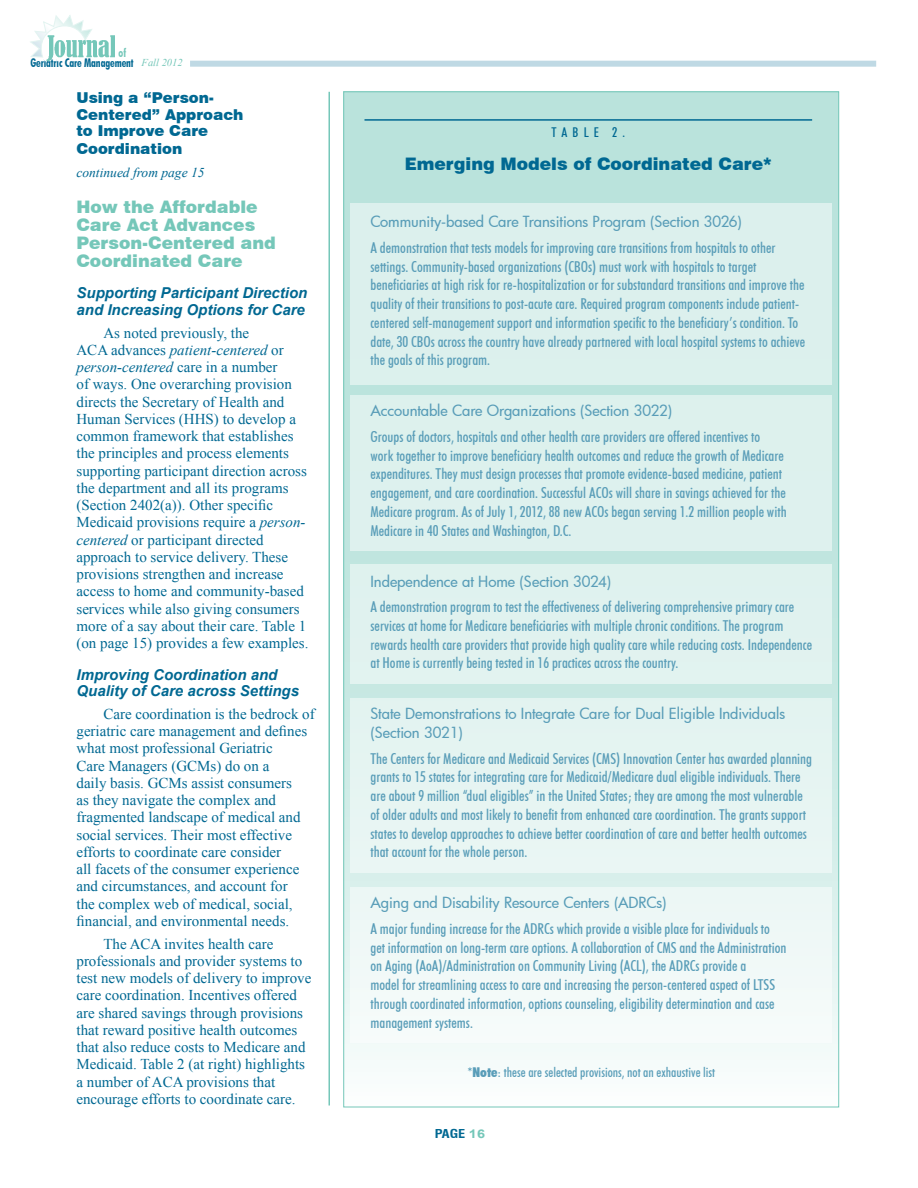
<style>
.page{position:relative;width:918px;height:1188px;background:#fff}
.page>*{position:absolute;margin:0;border:0;box-sizing:border-box;transform-origin:0 0}
.t1{font:900 17.25px/18px "Swiss 721 BT";color:#75c7b9}
.t2{font:900 17.25px "Swiss 721 BT";color:#006892}
.t3{font:500 condensed 15px/18.8px "Futura BT";color:#599db8}
.t4{font:15px/17.2px "Times New Roman";color:#006892}
.t5{font:500 15px/18.8px "Futura";letter-spacing:-.005em;color:#599db8}
.t6{font:italic 700 15px/16.5px "Arial";color:#006892}
.t7{font:900 15px/16.5px "Swiss 721 BT";color:#006892}
.t8{font:500 condensed 13.5px "Futura BT";color:#599db8}
.t9{font:italic 13.5px "Times New Roman";color:#006892}
.t10{font:500 condensed 13.5px "Futura BT";color:#006892}
.t11{font:700 condensed 12px "Futura BT";letter-spacing:-.01em;color:#006892;scale:.9 1}
.t12{font:700 condensed 12px "Swiss 721 BT";color:#006892;scale:1.2 1}
.t13{font:700 condensed 12px "Futura BT";color:#75c7b9;scale:.9 1}
.t14{font:italic 10.5px "Times New Roman";color:#75c7b9}
.s1{font-style:italic}
.s2{font-weight:900}
.s3{font-family:"Arial";font-stretch:normal;color:#75c7b9}
</style>
<div class="page">
<div style="left:190px;top:61px;width:686px;height:6px;background:#bfd9e4"></div>
<svg style="left:30px;top:15px;width:62px;height:43px"></svg>
<img style="left:45px;top:35px;width:70px;height:26px">
<hr style="left:328px;top:92px;width:2px;height:1014px;background:#75c7b9">
<svg style="left:345px;top:93px;width:492px;height:967px;background:#c4e7e1"></svg>
<div style="left:350px;top:203px;width:482px;height:181px;background:#dcf0ed"></div>
<div style="left:350px;top:395px;width:482px;height:156px;background:#ddf1ee"></div>
<div style="left:350px;top:564px;width:482px;height:119px;background:#e0f2ef"></div>
<div style="left:350px;top:698px;width:482px;height:175px;background:#e6f4f2"></div>
<div style="left:350px;top:887px;width:482px;height:155px;background:#f1f9f7"></div>
<hr style="left:364px;top:119px;width:448px;height:2px;background:#006892">
<p class="t13" style="left:119px;top:45px;width:10px">of</p>
<p class="t11" style="left:30px;top:55px;width:116px">Geriatric Care Management</p>
<p class="t14" style="left:142px;top:55px;width:43px">Fall 2012</p>
<p class="t7" style="left:76px;top:90px;width:169px">Using a “Person-<br>Centered” Approach to Improve Care</p>
<p class="t7" style="left:76px;top:141px;width:107px">Coordination</p>
<p class="t9" style="left:76px;top:163px;width:130px">continued from page 15</p>
<p class="t1" style="left:76px;top:198px;width:201px">How the Affordable<br>Care Act Advances<br>Person-Centered and<br>Coordinated Care</p>
<p class="t6" style="left:76px;top:285px;width:232px">Supporting Participant Direction and Increasing Options for Care</p>
<p class="t4" style="left:76px;top:324px;width:234px;text-indent:27px">As noted previously, the<br>ACA advances <span class="s1">patient-centered</span> or <span class="s1">person-centered</span> care in a number<br>of ways. One overarching provision directs the Secretary of Health and Human Services (HHS) to develop a common framework that establishes the principles and process elements supporting participant direction across the department and all its programs (Section 2402(a)). Other specific Medicaid provisions require a <span class="s1">person&shy;centered</span> or participant directed approach to service delivery. These provisions strengthen and increase access to home and community-based services while also giving consumers more of a say about their care. Table 1 (on page 15) provides a few examples.</p>
<p class="t6" style="left:76px;top:667px;width:224px">Improving Coordination and<br>Quality of Care across Settings</p>
<p class="t4" style="left:76px;top:705px;width:240px;text-indent:27px">Care coordination is the bedrock of geriatric care management and defines what most professional Geriatric<br>Care Managers (GCMs) do on a<br>daily basis. GCMs assist consumers<br>as they navigate the complex and fragmented landscape of medical and social services. Their most effective efforts to coordinate care consider<br>all facets of the consumer experience and circumstances, and account for<br>the complex web of medical, social, financial, and environmental needs.</p>
<p class="t4" style="left:76px;top:935px;width:236px;text-indent:27px">The ACA invites health care professionals and provider systems to test new models of delivery to improve care coordination. Incentives offered are shared savings through provisions that reward positive health outcomes that also reduce costs to Medicare and Medicaid. Table 2 (at right) highlights a number of ACA provisions that encourage efforts to coordinate care.</p>
<p class="t10" style="left:551px;top:124px;width:21px">T able</p>
<p class="t10" style="left:612px;top:124px;width:15px">2 .</p>
<p class="t2" style="left:405px;top:153px;width:369px">Emerging Models of Coordinated Care*</p>
<p class="t5" style="left:370px;top:212px;width:373px">Community-based Care Transitions Program (Section 3026)</p>
<p class="t3" style="left:370px;top:238px;width:436px">A demonstration that tests models for improving care transitions from hospitals to other settings. Community-based organizations (CBOs) must work with hospitals to target beneficiaries at high risk for re-hospitalization or for substandard transitions and improve the quality of their transitions to post-acute care. Required program components include patient&shy;centered self-management support and information specific to the beneficiary’s condition. To date, 30 CBOs across the country have already partnered with local hospital systems to achieve the goals of this program.</p>
<p class="t5" style="left:370px;top:401px;width:303px">Accountable Care Organizations (Section 3022)</p>
<p class="t3" style="left:370px;top:427px;width:418px">Groups of doctors, hospitals and other health care providers are offered incentives to work together to improve beneficiary health outcomes and reduce the growth of Medicare expenditures. They must design processes that promote evidence-based medicine, patient engagement, and care coordination. Successful ACOs will share in savings achieved for the Medicare program. As of July 1, 2012, 88 new ACOs began serving 1.2 million people with Medicare in 40 States and Washington, D.C.</p>
<p class="t5" style="left:370px;top:571px;width:242px">Independence at Home (Section 3024)</p>
<p class="t3" style="left:370px;top:597px;width:443px">A demonstration program to test the effectiveness of delivering comprehensive primary care services at home for Medicare beneficiaries with multiple chronic conditions. The program rewards health care providers that provide high quality care while reducing costs. Independence at Home is currently being tested in 16 practices across the country.</p>
<p class="t5" style="left:370px;top:704px;width:416px">State Demonstrations to Integrate Care for Dual Eligible Individuals (Section 3021)</p>
<p class="t3" style="left:370px;top:749px;width:443px">The Centers for Medicare and Medicaid Services (CMS) Innovation Center has awarded planning grants to 15 states for integrating care for Medicaid/Medicare dual eligible individuals. There are about 9 million “dual eligibles” in the United States; they are among the most vulnerable of older adults and most likely to benefit from enhanced care coordination. The grants support states to develop approaches to achieve better coordination of care and better health outcomes that account for the whole person.</p>
<p class="t5" style="left:370px;top:893px;width:297px">Aging and Disability Resource Centers (ADRCs)</p>
<p class="t3" style="left:370px;top:919px;width:417px">A major funding increase for the ADRCs which provide a visible place for individuals to get information on long-term care options. A collaboration of CMS and the Administration on Aging (AoA)/Administration on Community Living (ACL), the ADRCs provide a<br>model for streamlining access to care and increasing the person-centered aspect of LTSS through coordinated information, options counseling, eligibility determination and case management systems.</p>
<p class="t8" style="left:467px;top:1064px;width:249px">*<span class="s2">Note</span>: these are selected provisions, not an exhaustive list</p>
<p class="t12" style="left:435px;top:1127px;width:43px">page <span class="s3">16</span></p>
</div>
